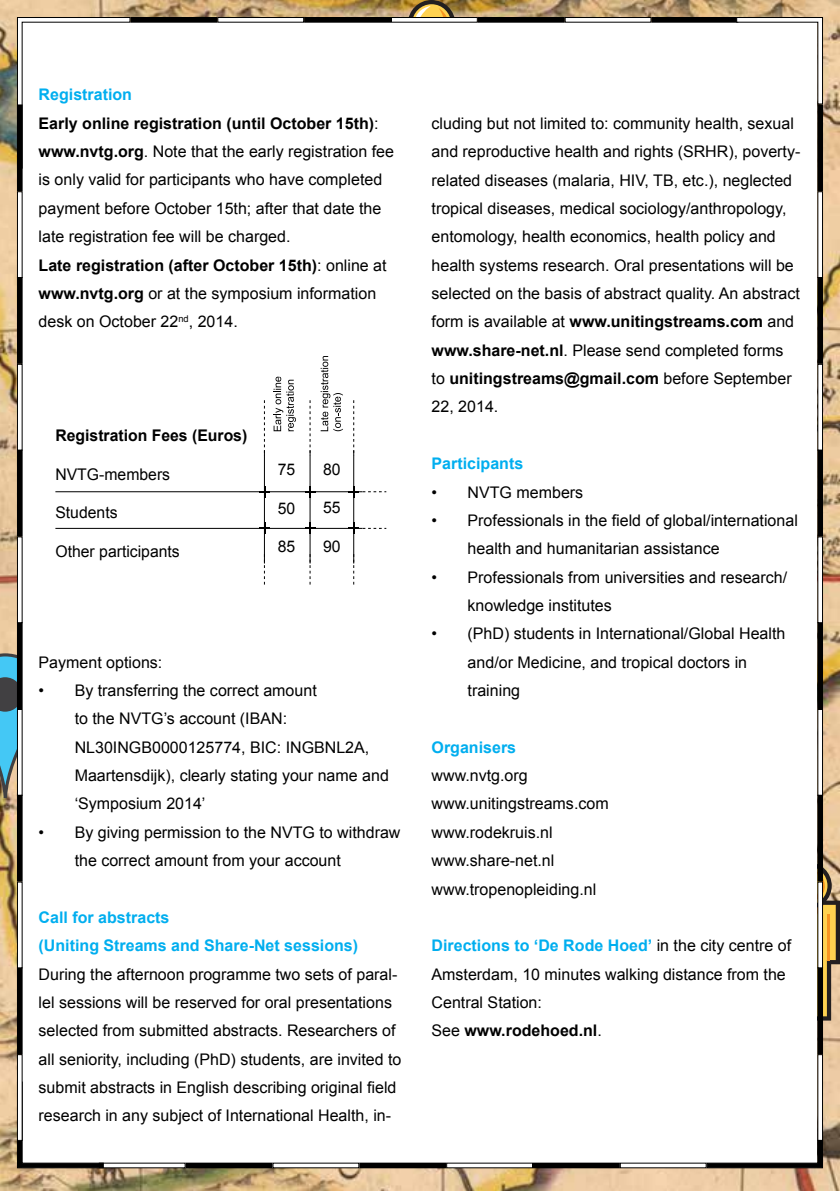
<style>
.page{position:relative;width:840px;height:1191px;background:#fff}
.page>*{position:absolute;margin:0;border:0;box-sizing:border-box;transform-origin:0 0}
.t1{font:16px/28.4px "Arial";color:#000}
.t2{font:700 16px/28.4px "Arial";color:#00aeef}
.t3{font:700 16px "Arial";color:#000}
.s1{font-weight:700;color:#00aeef}
.s2{font-weight:700}
</style>
<div class="page">
<img style="left:0;top:0;width:839px;height:1191px">
<svg style="left:0;top:653px;width:17px;height:156px;background:#5c98a7"></svg>
<svg style="left:822px;top:862px;width:17px;height:158px;background:#ac8d52"></svg>
<svg style="left:399px;top:0;width:64px;height:17px"></svg>
<div style="left:23px;top:23px;width:793px;height:1145px;background:#fff"></div>
<svg style="left:16px;top:17px;width:114px;height:152px"></svg>
<hr style="left:131px;top:18px;width:86px;height:4px;background:#000">
<div style="left:130px;top:17px;width:87px;height:6px;border:1px solid #000"></div>
<hr style="left:304px;top:18px;width:86px;height:4px;background:#000">
<div style="left:304px;top:17px;width:87px;height:6px;border:1px solid #000"></div>
<hr style="left:478px;top:18px;width:86px;height:4px;background:#000">
<div style="left:477px;top:17px;width:87px;height:6px;border:1px solid #000"></div>
<div style="left:817px;top:105px;width:5px;height:86px;background:#000"></div>
<div style="left:816px;top:104px;width:6px;height:87px;border:1px solid #000"></div>
<div style="left:17px;top:105px;width:5px;height:86px;background:#000"></div>
<div style="left:17px;top:104px;width:6px;height:87px;border:1px solid #000"></div>
<div style="left:817px;top:277px;width:5px;height:86px;background:#000"></div>
<div style="left:816px;top:277px;width:6px;height:87px;border:1px solid #000"></div>
<div style="left:17px;top:277px;width:5px;height:86px;background:#000"></div>
<div style="left:17px;top:277px;width:6px;height:87px;border:1px solid #000"></div>
<div style="left:817px;top:450px;width:5px;height:86px;background:#000"></div>
<div style="left:816px;top:449px;width:6px;height:87px;border:1px solid #000"></div>
<div style="left:17px;top:450px;width:5px;height:86px;background:#000"></div>
<div style="left:17px;top:449px;width:6px;height:87px;border:1px solid #000"></div>
<div style="left:817px;top:622px;width:5px;height:86px;background:#000"></div>
<div style="left:816px;top:622px;width:6px;height:87px;border:1px solid #000"></div>
<div style="left:17px;top:622px;width:5px;height:86px;background:#000"></div>
<div style="left:17px;top:622px;width:6px;height:87px;border:1px solid #000"></div>
<div style="left:817px;top:795px;width:5px;height:86px;background:#000"></div>
<div style="left:816px;top:794px;width:6px;height:87px;border:1px solid #000"></div>
<div style="left:17px;top:795px;width:5px;height:86px;background:#000"></div>
<div style="left:17px;top:794px;width:6px;height:87px;border:1px solid #000"></div>
<div style="left:817px;top:968px;width:5px;height:85px;background:#000"></div>
<div style="left:816px;top:967px;width:6px;height:87px;border:1px solid #000"></div>
<div style="left:17px;top:968px;width:5px;height:85px;background:#000"></div>
<div style="left:17px;top:967px;width:6px;height:87px;border:1px solid #000"></div>
<svg style="left:16px;top:1081px;width:88px;height:87px"></svg>
<hr style="left:651px;top:18px;width:86px;height:4px;background:#000">
<div style="left:651px;top:17px;width:87px;height:6px;border:1px solid #000"></div>
<hr style="left:218px;top:18px;width:85px;height:4px;background:#fff">
<div style="left:217px;top:17px;width:87px;height:6px;border:1px solid #000"></div>
<hr style="left:186px;top:1163px;width:86px;height:4px;background:#000">
<div style="left:185px;top:1162px;width:87px;height:6px;border:1px solid #000"></div>
<hr style="left:391px;top:18px;width:86px;height:4px;background:#fff">
<div style="left:391px;top:17px;width:86px;height:6px;border:1px solid #000"></div>
<hr style="left:359px;top:1163px;width:86px;height:4px;background:#000">
<div style="left:359px;top:1162px;width:87px;height:6px;border:1px solid #000"></div>
<hr style="left:565px;top:18px;width:85px;height:4px;background:#fff">
<div style="left:564px;top:17px;width:87px;height:6px;border:1px solid #000"></div>
<hr style="left:533px;top:1163px;width:86px;height:4px;background:#000">
<div style="left:532px;top:1162px;width:87px;height:6px;border:1px solid #000"></div>
<svg style="left:818px;top:193px;width:2px;height:83px"></svg>
<div style="left:17px;top:192px;width:5px;height:85px;background:#fff"></div>
<div style="left:17px;top:191px;width:6px;height:87px;border:1px solid #000"></div>
<svg style="left:818px;top:366px;width:2px;height:82px"></svg>
<div style="left:17px;top:364px;width:5px;height:86px;background:#fff"></div>
<div style="left:17px;top:364px;width:6px;height:86px;border:1px solid #000"></div>
<svg style="left:818px;top:538px;width:2px;height:83px"></svg>
<div style="left:17px;top:537px;width:5px;height:85px;background:#fff"></div>
<div style="left:17px;top:536px;width:6px;height:87px;border:1px solid #000"></div>
<svg style="left:818px;top:711px;width:2px;height:82px"></svg>
<div style="left:17px;top:709px;width:5px;height:86px;background:#fff"></div>
<div style="left:17px;top:709px;width:6px;height:86px;border:1px solid #000"></div>
<svg style="left:818px;top:883px;width:2px;height:83px"></svg>
<div style="left:17px;top:882px;width:5px;height:85px;background:#fff"></div>
<div style="left:17px;top:881px;width:6px;height:87px;border:1px solid #000"></div>
<svg style="left:818px;top:1056px;width:2px;height:82px"></svg>
<div style="left:17px;top:1054px;width:5px;height:86px;background:#fff"></div>
<div style="left:17px;top:1054px;width:6px;height:86px;border:1px solid #000"></div>
<svg style="left:735px;top:17px;width:88px;height:88px"></svg>
<svg style="left:705px;top:1139px;width:118px;height:29px"></svg>
<hr style="left:264px;top:450px;width:1px;height:113px;background:#000">
<hr style="left:309px;top:450px;width:1px;height:113px;background:#000">
<svg style="left:264px;top:400px;width:1px;height:56px"></svg>
<svg style="left:309px;top:400px;width:1px;height:56px"></svg>
<hr style="left:353px;top:450px;width:1px;height:113px;background:#000">
<svg style="left:353px;top:400px;width:1px;height:56px"></svg>
<svg style="left:264px;top:557px;width:1px;height:28px"></svg>
<svg style="left:309px;top:554px;width:1px;height:31px"></svg>
<svg style="left:353px;top:554px;width:1px;height:31px"></svg>
<hr style="left:55px;top:491px;width:307px;height:1px;background:#000">
<hr style="left:55px;top:528px;width:307px;height:1px;background:#000">
<svg style="left:320px;top:356px;width:23px;height:75px"></svg>
<svg style="left:304px;top:487px;width:11px;height:11px"></svg>
<svg style="left:259px;top:487px;width:11px;height:11px"></svg>
<svg style="left:348px;top:487px;width:38px;height:11px"></svg>
<svg style="left:259px;top:523px;width:11px;height:11px"></svg>
<svg style="left:304px;top:523px;width:11px;height:11px"></svg>
<svg style="left:348px;top:523px;width:38px;height:11px"></svg>
<svg style="left:273px;top:376px;width:23px;height:55px"></svg>
<p class="t1" style="left:39px;top:81px;width:357px"><span class="s1">Registration<br></span><span class="s2">Early online registration (until October 15th)</span>: <span class="s2">www.nvtg.org</span>. Note that the early registration fee is only valid for participants who have completed payment before October 15th; after that date the late registration fee will be charged.<br><span class="s2">Late registration (after October 15th)</span>: online at <span class="s2">www.nvtg.org</span> or at the symposium information desk on October 22<sup>nd</sup>, 2014.</p>
<p class="t3" style="left:55px;top:425px;width:193px">Registration Fees (Euros)</p>
<p class="t1" style="left:55px;top:460px;width:116px">NVTG-members</p>
<p class="t1" style="left:55px;top:498px;width:64px">Students</p>
<p class="t1" style="left:55px;top:537px;width:126px">Other participants</p>
<p class="t1" style="left:277px;top:455px;width:19px">75</p>
<p class="t1" style="left:277px;top:494px;width:19px">50</p>
<p class="t1" style="left:277px;top:532px;width:19px">85</p>
<p class="t1" style="left:323px;top:455px;width:19px">80</p>
<p class="t1" style="left:323px;top:494px;width:19px">55</p>
<p class="t1" style="left:323px;top:532px;width:19px">90</p>
<p class="t1" style="left:39px;top:648px;width:125px">Payment options:</p>
<p class="t1" style="left:75px;top:676px;width:315px;text-indent:-36px">• By transferring the correct amount<br>to the NVTG’s account (IBAN:<br>NL30INGB0000125774, BIC: INGBNL2A, Maartensdijk), clearly stating your name and ‘Symposium 2014’</p>
<p class="t1" style="left:75px;top:818px;width:327px;text-indent:-36px">• By giving permission to the NVTG to withdraw the correct amount from your account</p>
<p class="t2" style="left:39px;top:903px;width:321px">Call for abstracts<br>(Uniting Streams and Share-Net sessions)</p>
<p class="t1" style="left:39px;top:959px;width:364px">During the afternoon programme two sets of paral&shy;lel sessions will be reserved for oral presentations selected from submitted abstracts. Researchers of all seniority, including (PhD) students, are invited to submit abstracts in English describing original field research in any subject of International Health, in-</p>
<p class="t1" style="left:431px;top:109px;width:370px">cluding but not limited to: community health, sexual and reproductive health and rights (SRHR), poverty&shy;related diseases (malaria, HIV, TB, etc.), neglected tropical diseases, medical sociology/anthropology, entomology, health economics, health policy and health systems research. Oral presentations will be selected on the basis of abstract quality. An abstract form is available at <span class="s2">www.unitingstreams.com</span> and <span class="s2">www.share-net.nl</span>. Please send completed forms to <span class="s2">unitingstreams@gmail.com</span> before September 22, 2014.</p>
<p class="t2" style="left:431px;top:450px;width:93px">Participants</p>
<p class="t1" style="left:431px;top:478px;width:153px">• NVTG members</p>
<p class="t1" style="left:467px;top:506px;width:331px;text-indent:-36px">• Professionals in the field of global/international health and humanitarian assistance</p>
<p class="t1" style="left:467px;top:563px;width:321px;text-indent:-36px">• Professionals from universities and research/ knowledge institutes</p>
<p class="t1" style="left:467px;top:619px;width:319px;text-indent:-36px">• (PhD) students in International/Global Health and/or Medicine, and tropical doctors in training</p>
<p class="t2" style="left:431px;top:733px;width:86px">Organisers</p>
<p class="t1" style="left:431px;top:761px;width:178px">www.nvtg.org www.unitingstreams.com www.rodekruis.nl www.share-net.nl www.tropenopleiding.nl</p>
<p class="t1" style="left:431px;top:931px;width:361px"><span class="s1">Directions to ‘De Rode Hoed’</span> in the city centre of Amsterdam, 10 minutes walking distance from the Central Station:<br>See <span class="s2">www.rodehoed.nl</span>.</p>
</div>
